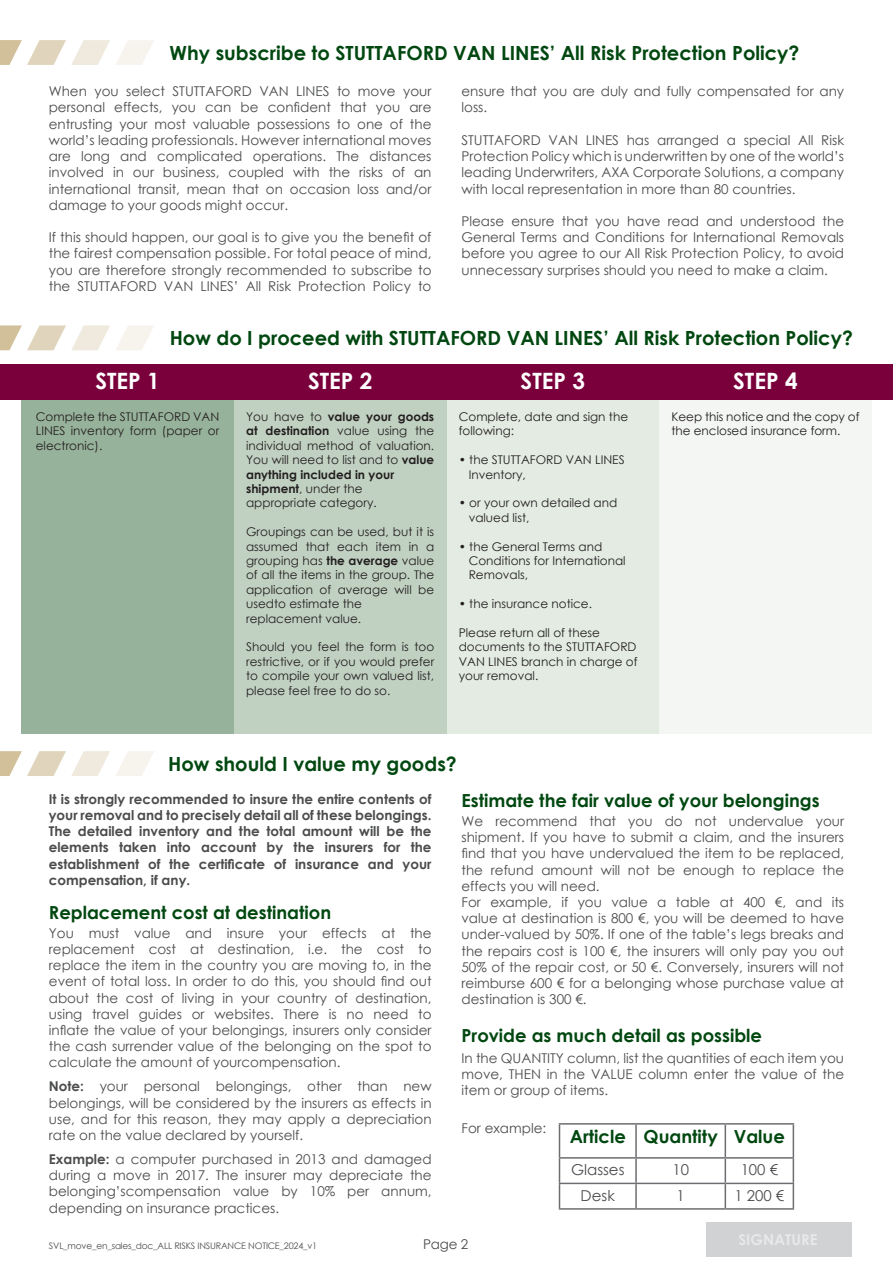
<style>
.page{position:relative;width:893px;height:1263px;background:#fff}
.page>*{position:absolute;margin:0;border:0;box-sizing:border-box;transform-origin:0 0}
.t1{font:700 22.5px "Century Gothic";color:#fff}
.t2{font:700 19.5px "Century Gothic";color:#004710}
.t3{font:700 18px "Century Gothic";color:#004710}
.t4{font:15px "Century Gothic";color:#4b4c4d}
.t5{font:700 15px "Century Gothic";color:#fff}
.t6{font:13.5px/16.2px "Century Gothic";color:#4b4c4d;text-align:justify}
.t7{font:700 13.5px/16.2px "Century Gothic";color:#4b4c4d;text-align:justify}
.t8{font:12px/14.4px "Century Gothic";color:#231f20;text-align:justify}
.t9{font:9px "Century Gothic";letter-spacing:-.02em;color:#4b4c4d}
.s1{font-weight:700}
</style>
<div class="page">
<div style="left:21px;top:366px;width:213px;height:367px;background:#97b29a"></div>
<div style="left:234px;top:366px;width:212px;height:367px;background:#c1d1c1"></div>
<div style="left:446px;top:366px;width:213px;height:367px;background:#e3ebe3"></div>
<div style="left:659px;top:366px;width:213px;height:367px;background:#f3f6f3"></div>
<div style="left:0;top:364px;width:893px;height:36px;background:#7a003b"></div>
<div style="left:706px;top:1222px;width:145px;height:34px;background:#d1d2d4"></div>
<hr style="left:559px;top:1123px;width:77px;height:1px;background:#6c6d70">
<hr style="left:559px;top:1124px;width:1px;height:33px;background:#6c6d70">
<hr style="left:636px;top:1123px;width:89px;height:1px;background:#6c6d70">
<hr style="left:635px;top:1124px;width:2px;height:33px;background:#6c6d70">
<hr style="left:725px;top:1123px;width:69px;height:1px;background:#6c6d70">
<hr style="left:725px;top:1124px;width:1px;height:33px;background:#6c6d70">
<hr style="left:793px;top:1124px;width:1px;height:33px;background:#6c6d70">
<hr style="left:559px;top:1157px;width:77px;height:1px;background:#6c6d70">
<hr style="left:636px;top:1157px;width:89px;height:1px;background:#6c6d70">
<hr style="left:635px;top:1158px;width:2px;height:25px;background:#6c6d70">
<hr style="left:725px;top:1157px;width:69px;height:1px;background:#6c6d70">
<hr style="left:559px;top:1183px;width:77px;height:1px;background:#6c6d70">
<svg style="left:559px;top:1158px;width:1px;height:50px"></svg>
<hr style="left:636px;top:1183px;width:89px;height:1px;background:#6c6d70">
<hr style="left:635px;top:1184px;width:2px;height:24px;background:#6c6d70">
<hr style="left:725px;top:1183px;width:69px;height:1px;background:#6c6d70">
<svg style="left:725px;top:1158px;width:1px;height:50px"></svg>
<svg style="left:793px;top:1158px;width:1px;height:50px"></svg>
<hr style="left:559px;top:1208px;width:77px;height:2px;background:#6c6d70">
<hr style="left:636px;top:1208px;width:89px;height:2px;background:#6c6d70">
<hr style="left:725px;top:1208px;width:69px;height:2px;background:#6c6d70">
<svg style="left:0;top:40px;width:154px;height:25px"></svg>
<svg style="left:0;top:325px;width:154px;height:25px"></svg>
<svg style="left:0;top:751px;width:154px;height:25px"></svg>
<p class="t2" style="left:170px;top:38px;width:631px">Why subscribe to STUTTAFORD VAN LINES’ All Risk Protection Policy?</p>
<p class="t6" style="left:49px;top:83px;width:384px">When you select STUTTAFORD VAN LINES to move your personal effects, you can be confident that you are entrusting your most valuable possessions to one of the world’s leading professionals. However international moves are long and complicated operations. The distances involved in our business, coupled with the risks of an international transit, mean that on occasion loss and/or damage to your goods might occur.</p>
<p class="t6" style="left:49px;top:229px;width:384px">If this should happen, our goal is to give you the benefit of the fairest compensation possible. For total peace of mind, you are therefore strongly recommended to subscribe to the STUTTAFORD VAN LINES’ All Risk Protection Policy to</p>
<p class="t6" style="left:461px;top:83px;width:384px">ensure that you are duly and fully compensated for any loss.</p>
<p class="t6" style="left:461px;top:132px;width:384px">STUTTAFORD VAN LINES has arranged a special All Risk Protection Policy which is underwritten by one of the world’s leading Underwriters, AXA Corporate Solutions, a company with local representation in more than 80 countries.</p>
<p class="t6" style="left:461px;top:213px;width:384px">Please ensure that you have read and understood the General Terms and Conditions for International Removals before you agree to our All Risk Protection Policy, to avoid unnecessary surprises should you need to make a claim.</p>
<p class="t2" style="left:170px;top:324px;width:685px">How do I proceed with STUTTAFORD VAN LINES’ All Risk Protection Policy?</p>
<p class="t1" style="left:95px;top:364px;width:66px">STEP 1</p>
<p class="t1" style="left:308px;top:364px;width:66px">STEP 2</p>
<p class="t1" style="left:521px;top:364px;width:66px">STEP 3</p>
<p class="t1" style="left:733px;top:364px;width:66px">STEP 4</p>
<p class="t8" style="left:36px;top:409px;width:185px">Complete the STUTTAFORD VAN LINES inventory form (paper or electronic).</p>
<p class="t8" style="left:246px;top:409px;width:190px">You have to <span class="s1">value your goods at destination</span> value using the individual method of valuation.<br>You will need to list and to <span class="s1">value anything included in your</span></p>
<p class="t8" style="left:246px;top:481px;width:118px"><span class="s1">shipment</span>, under the</p>
<p class="t8" style="left:246px;top:496px;width:132px">appropriate category.</p>
<p class="t8" style="left:246px;top:524px;width:190px">Groupings can be used, but it is assumed that each item in a grouping has <span class="s1">the average</span> value of all the items in the group. The application of average will be usedto estimate the</p>
<p class="t8" style="left:246px;top:611px;width:117px">replacement value.</p>
<p class="t8" style="left:246px;top:640px;width:190px">Should you feel the form is too restrictive, or if you would prefer to compile your own valued list, please feel free to do so.</p>
<p class="t8" style="left:459px;top:409px;width:171px">Complete, date and sign the following:</p>
<p class="t8" style="left:459px;top:452px;width:167px">• the STUTTAFORD VAN LINES</p>
<p class="t8" style="left:469px;top:467px;width:59px">Inventory,</p>
<p class="t8" style="left:459px;top:496px;width:160px">• or your own detailed and</p>
<p class="t8" style="left:469px;top:510px;width:62px">valued list,</p>
<p class="t8" style="left:459px;top:539px;width:145px">• the General Terms and</p>
<p class="t8" style="left:469px;top:553px;width:159px">Conditions for International</p>
<p class="t8" style="left:469px;top:568px;width:61px">Removals,</p>
<p class="t8" style="left:459px;top:596px;width:135px">• the insurance notice.</p>
<p class="t8" style="left:459px;top:625px;width:143px">Please return all of these</p>
<p class="t8" style="left:459px;top:640px;width:180px">documents to the STUTTAFORD VAN LINES branch in charge of your removal.</p>
<p class="t8" style="left:671px;top:409px;width:190px">Keep this notice and the copy of the enclosed insurance form.</p>
<p class="t2" style="left:168px;top:749px;width:290px">How should I value my goods?</p>
<p class="t7" style="left:49px;top:790px;width:384px">It is strongly recommended to insure the entire contents of your removal and to precisely detail all of these belongings.<br>The detailed inventory and the total amount will be the elements taken into account by the insurers for the establishment of the certificate of insurance and your compensation, if any.</p>
<p class="t3" style="left:461px;top:787px;width:360px">Estimate the fair value of your belongings</p>
<p class="t6" style="left:461px;top:813px;width:384px">We recommend that you do not undervalue your shipment. If you have to submit a claim, and the insurers find that you have undervalued the item to be replaced, the refund amount will not be enough to replace the effects you will need.</p>
<p class="t6" style="left:461px;top:894px;width:384px">For example, if you value a table at 400 €, and its value at destination is 800 €, you will be deemed to have under-valued by 50%. If one of the table’s legs breaks and the repairs cost is 100 €, the insurers will only pay you out 50% of the repair cost, or 50 €. Conversely, insurers will not reimburse 600 € for a belonging whose purchase value at destination is 300 €.</p>
<p class="t3" style="left:49px;top:898px;width:284px">Replacement cost at destination</p>
<p class="t6" style="left:49px;top:924px;width:384px">You must value and insure your effects at the replacement cost at destination, i.e. the cost to replace the item in the country you are moving to, in the event of total loss. In order to do this, you should find out about the cost of living in your country of destination, using travel guides or websites. There is no need to inflate the value of your belongings, insurers only consider the cash surrender value of the belonging on the spot to calculate the amount of yourcompensation.</p>
<p class="t6" style="left:49px;top:1078px;width:384px"><span class="s1">Note:</span> your personal belongings, other than new belongings, will be considered by the insurers as effects in use, and for this reason, they may apply a depreciation rate on the value declared by yourself.</p>
<p class="t6" style="left:49px;top:1151px;width:384px"><span class="s1">Example:</span> a computer purchased in 2013 and damaged during a move in 2017. The insurer may depreciate the belonging’scompensation value by 10% per annum, depending on insurance practices.</p>
<p class="t3" style="left:461px;top:1021px;width:302px">Provide as much detail as possible</p>
<p class="t6" style="left:461px;top:1049px;width:384px">In the QUANTITY column, list the quantities of each item you move, THEN in the VALUE column enter the value of the item or group of items.</p>
<p class="t6" style="left:461px;top:1120px;width:86px">For example:</p>
<p class="t3" style="left:570px;top:1123px;width:58px">Article</p>
<p class="t3" style="left:644px;top:1123px;width:76px">Quantity</p>
<p class="t3" style="left:734px;top:1123px;width:53px">Value</p>
<p class="t4" style="left:571px;top:1159px;width:55px">Glasses</p>
<p class="t4" style="left:672px;top:1159px;width:18px">10</p>
<p class="t4" style="left:741px;top:1159px;width:39px">100 €</p>
<p class="t4" style="left:581px;top:1185px;width:36px">Desk</p>
<p class="t4" style="left:676px;top:1185px;width:10px">1</p>
<p class="t4" style="left:734px;top:1185px;width:51px">1 200 €</p>
<p class="t9" style="left:49px;top:1239px;width:270px">SVL_move_en_sales_doc_ALL RISKS INSURANCE NOTICE_2024_v1</p>
<p class="t6" style="left:423px;top:1235px;width:46px">Page 2</p>
<p class="t5" style="left:738px;top:1228px;width:81px">SIGNATURE</p>
</div>
